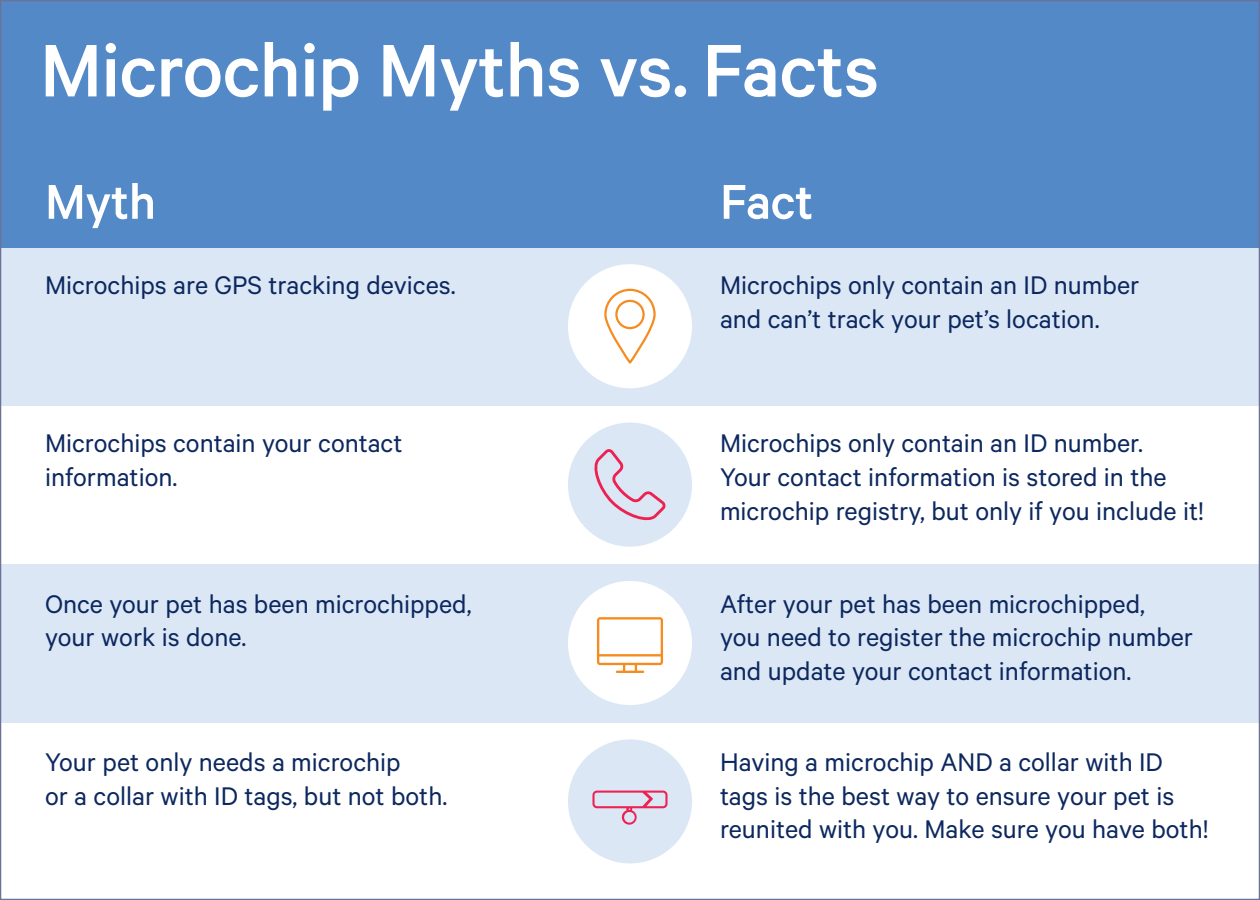
<style>
.page{position:relative;width:1260px;height:900px;background:#fff}
.page>*{position:absolute;margin:0;border:0;box-sizing:border-box;transform-origin:0 0}
.A_head{font:500 83.75px "Calibre";letter-spacing:-.01em;color:#fff}
.B_head{font:500 55px "Calibre";letter-spacing:-.01em;color:#fff}
.large_text{font:28.75px/33.8px "Calibre";color:#0c285f}
</style>
<div class="page">
<div style="left:0;top:247px;width:1260px;height:158px;background:#dbe7f5"></div>
<div style="left:0;top:564px;width:1260px;height:158px;background:#dbe7f5"></div>
<div style="left:568px;top:264px;width:124px;height:124px;background:#fff;border-radius:50%"></div>
<svg style="left:604px;top:288px;width:52px;height:76px"></svg>
<div style="left:568px;top:423px;width:124px;height:124px;background:#dbe7f5;border-radius:50%"></div>
<svg style="left:594px;top:449px;width:72px;height:72px"></svg>
<div style="left:568px;top:581px;width:124px;height:124px;background:#fff;border-radius:50%"></div>
<svg style="left:597px;top:617px;width:66px;height:56px"></svg>
<div style="left:568px;top:739px;width:124px;height:124px;background:#dbe7f5;border-radius:50%"></div>
<svg style="left:592px;top:791px;width:76px;height:34px"></svg>
<div style="left:0;top:0;width:1260px;height:247px;background:#5389c7"></div>
<p class="A_head" style="left:40px;top:22px;width:841px">Microchip Myths vs. Facts</p>
<p class="B_head" style="left:45px;top:170px;width:113px">Myth</p>
<p class="B_head" style="left:720px;top:170px;width:95px">Fact</p>
<p class="large_text" style="left:45px;top:267px;width:412px">Microchips are GPS tracking devices.</p>
<p class="large_text" style="left:720px;top:267px;width:421px">Microchips only contain an ID number and can’t track your pet’s location.</p>
<p class="large_text" style="left:45px;top:425px;width:359px">Microchips contain your contact information.</p>
<p class="large_text" style="left:720px;top:425px;width:486px">Microchips only contain an ID number.<br>Your contact information is stored in the microchip registry, but only if you include it!</p>
<p class="large_text" style="left:45px;top:586px;width:428px">Once your pet has been microchipped, your work is done.</p>
<p class="large_text" style="left:720px;top:586px;width:475px">After your pet has been microchipped,<br>you need to register the microchip number and update your contact information.</p>
<p class="large_text" style="left:45px;top:744px;width:404px">Your pet only needs a microchip<br>or a collar with ID tags, but not both.</p>
<p class="large_text" style="left:720px;top:744px;width:490px">Having a microchip AND a collar with ID tags is the best way to ensure your pet is reunited with you. Make sure you have both!</p>
</div>
